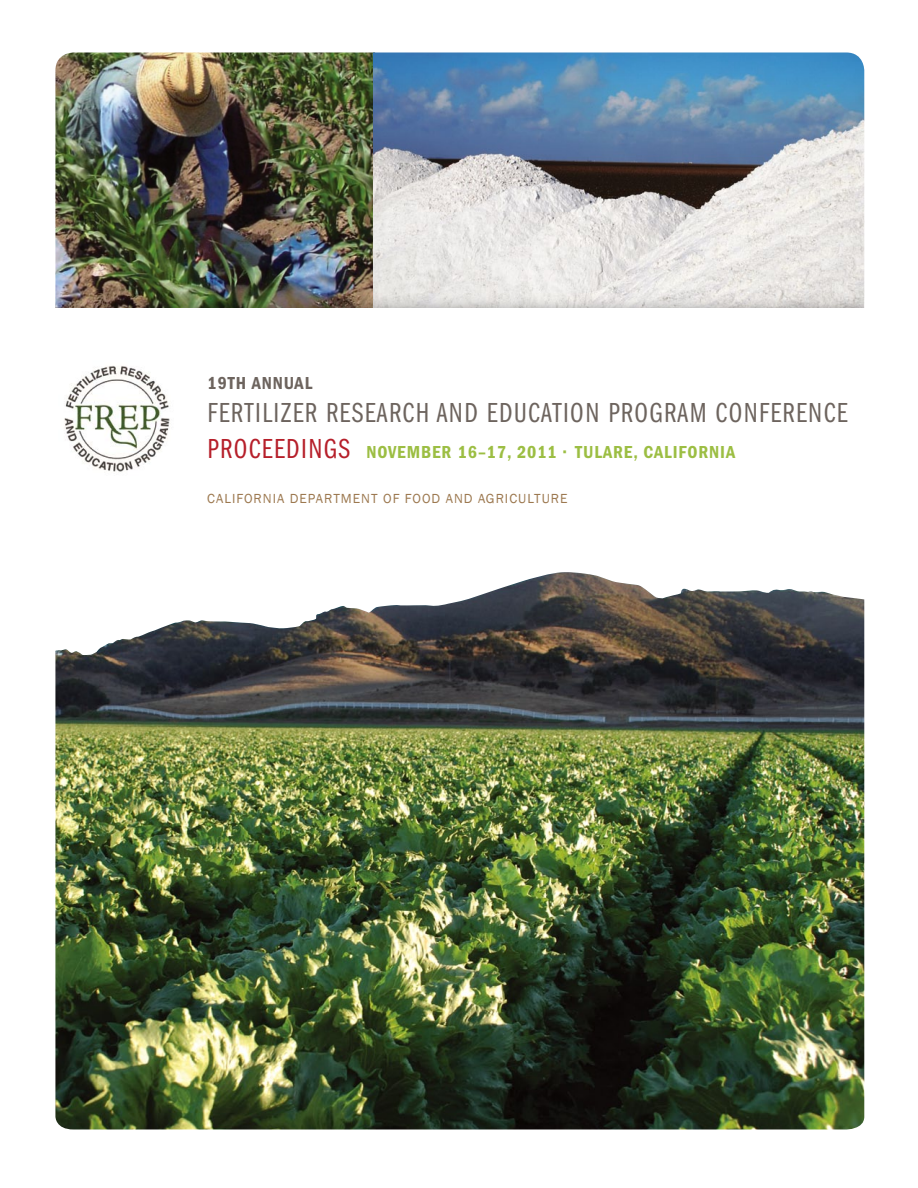
<style>
.page{position:relative;width:918px;height:1188px;background:#fff}
.page>*{position:absolute;margin:0;border:0;box-sizing:border-box;transform-origin:0 0}
.t1{font:28.5px "Franklin Gothic Book Cmpr";letter-spacing:.05em;color:#6d645e}
.t2{font:600 condensed 18px "Franklin Gothic";letter-spacing:.05em;color:#9cbe43}
.t3{font:600 condensed 18px "Franklin Gothic";letter-spacing:.05em;color:#6d645e}
.t4{font:13.5px "Franklin Gothic";letter-spacing:.075em;color:#9c784f}
.s1{font-family:"Franklin Gothic Book Cmpr";font-weight:400;font-stretch:normal;font-size:28.5px;color:#b61f2a}
</style>
<div class="page">
<img style="left:55px;top:52px;width:318px;height:183px">
<img style="left:373px;top:52px;width:491px;height:183px">
<img style="left:55px;top:572px;width:809px;height:557px">
<img style="left:64px;top:366px;width:106px;height:106px">
<img style="left:55px;top:235px;width:809px;height:73px">
<p class="t3" style="left:208px;top:372px;width:106px">19TH ANNUAL</p>
<p class="t1" style="left:208px;top:397px;width:641px">FERTILIZER RESEARCH AND EDUCATION PROGRAM CONFERENCE</p>
<p class="t2" style="left:208px;top:441px;width:529px"><span class="s1">PROCEEDINGS</span> NOVEMBER 16–17, 2011 • TULARE, CALIFORNIA</p>
<p class="t4" style="left:207px;top:491px;width:362px">CALIFORNIA DEPARTMENT OF FOOD AND AGRICULTURE</p>
</div>
